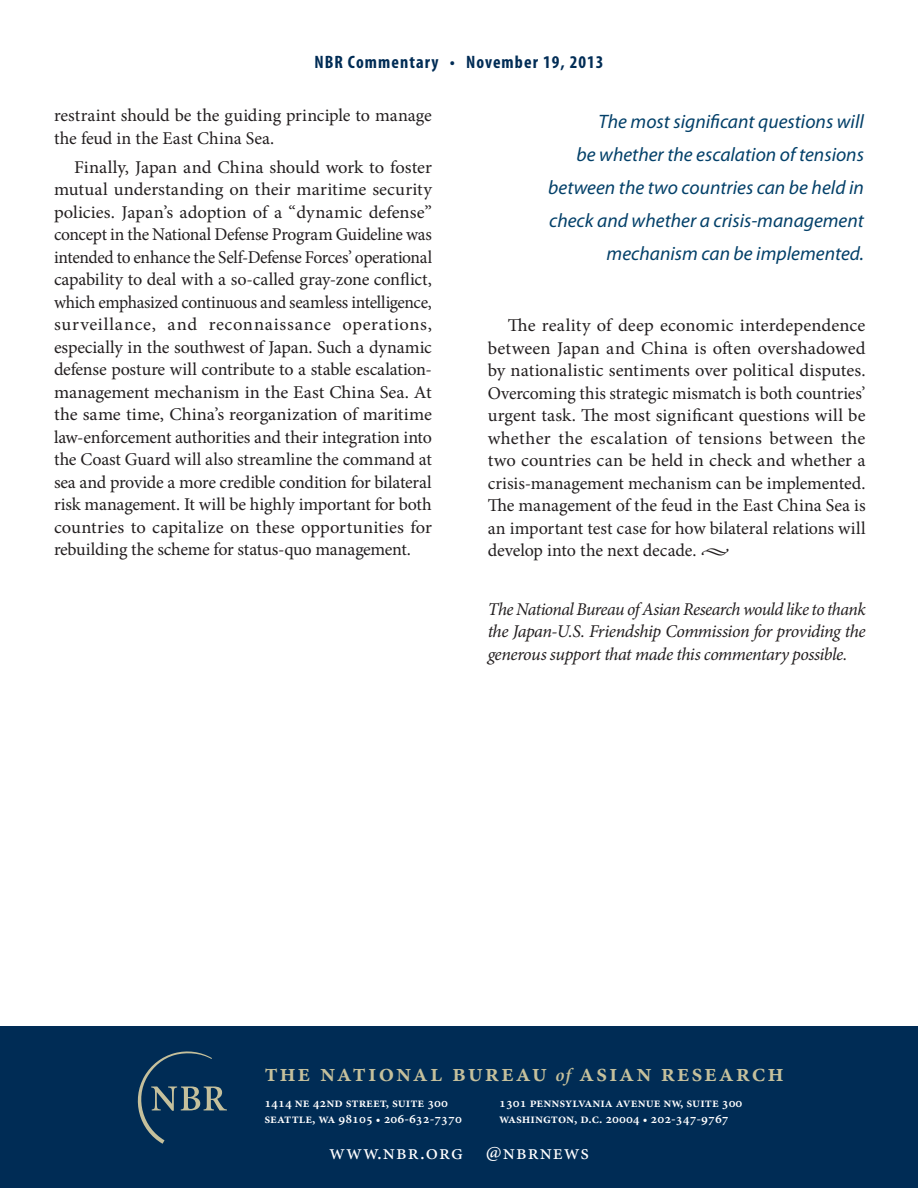
<style>
.page{position:relative;width:918px;height:1188px;background:#fff}
.page>*{position:absolute;margin:0;border:0;box-sizing:border-box;transform-origin:0 0}
.t1{font:600 25.5px "Minion Pro";letter-spacing:.065em;color:#c5c09c}
.Expert_Commentary__A{font:21px "Minion Pro";letter-spacing:.05em;color:#fff}
.Expert_Commentary__P{font:italic 19.5px/33px "Myriad Pro";color:#034069;text-align:right}
.Expert_Commentary__B{font:18px/22.5px "Minion Pro";color:#231f20;text-align:justify}
.Expert_Commentary__B-2{font:italic 18px/22.5px "Minion Pro";letter-spacing:-.03em;color:#231f20;text-align:justify}
.t2{font:700 condensed 18px "Myriad Pro";letter-spacing:.06em;color:#002c55}
.Expert_Commentary__A-2{font:600 13.5px "Minion Pro";color:#fff}
.s1{font-style:italic;font-size:18.75px}
.s2{font-size:12px}
</style>
<div class="page">
<div style="left:0;top:1026px;width:918px;height:162px;background:#002c55"></div>
<svg style="left:137px;top:1051px;width:90px;height:93px"></svg>
<p class="t2" style="left:314px;top:50px;width:291px">NBR Commentary • November 19, 2013</p>
<p class="Expert_Commentary__B" style="left:54px;top:104px;width:379px">restraint should be the guiding principle to manage the feud in the East China Sea.</p>
<p class="Expert_Commentary__B" style="left:54px;top:156px;width:380px;text-indent:20px">Finally, Japan and China should work to foster mutual understanding on their maritime security policies. Japan’s adoption of a “dynamic defense” concept in the National Defense Program Guideline was intended to enhance the Self-Defense Forces’ operational capability to deal with a so-called gray-zone conflict, which emphasized continuous and seamless intelligence, surveillance, and reconnaissance operations, especially in the southwest of Japan. Such a dynamic defense posture will contribute to a stable escalation&shy;management mechanism in the East China Sea. At the same time, China’s reorganization of maritime law-enforcement authorities and their integration into the Coast Guard will also streamline the command at sea and provide a more credible condition for bilateral risk management. It will be highly important for both countries to capitalize on these opportunities for rebuilding the scheme for status-quo management.</p>
<p class="Expert_Commentary__P" style="left:548px;top:105px;width:317px">The most significant questions will<br>be whether the escalation of tensions between the two countries can be held in check and whether a crisis-management mechanism can be implemented.</p>
<p class="Expert_Commentary__B" style="left:488px;top:314px;width:379px;text-indent:20px">The reality of deep economic interdependence between Japan and China is often overshadowed by nationalistic sentiments over political disputes.<br>Overcoming this strategic mismatch is both countries’ urgent task. The most significant questions will be whether the escalation of tensions between the two countries can be held in check and whether a crisis-management mechanism can be implemented.<br>The management of the feud in the East China Sea is an important test case for how bilateral relations will develop into the next decade. •</p>
<p class="Expert_Commentary__B-2" style="left:488px;top:598px;width:380px">The National Bureau of Asian Research would like to thank the Japan-U.S. Friendship Commission for providing the generous support that made this commentary possible.</p>
<p class="t1" style="left:264px;top:1056px;width:521px">the national bureau <span class="s1">of</span> asian research</p>
<p class="Expert_Commentary__A-2" style="left:499px;top:1093px;width:245px">1301 pennsylvania avenue nw, suite 300</p>
<p class="Expert_Commentary__A-2" style="left:499px;top:1109px;width:231px">washington, d.c. 20004 <span class="s2">•</span> 202-347-9767</p>
<p class="Expert_Commentary__A-2" style="left:264px;top:1093px;width:185px">1414 ne 42nd street, suite 300</p>
<p class="Expert_Commentary__A-2" style="left:264px;top:1109px;width:199px">seattle, wa 98105 <span class="s2">•</span> 206-632-7370</p>
<p class="Expert_Commentary__A" style="left:329px;top:1138px;width:261px">www.nbr.org @nbrnews</p>
</div>
